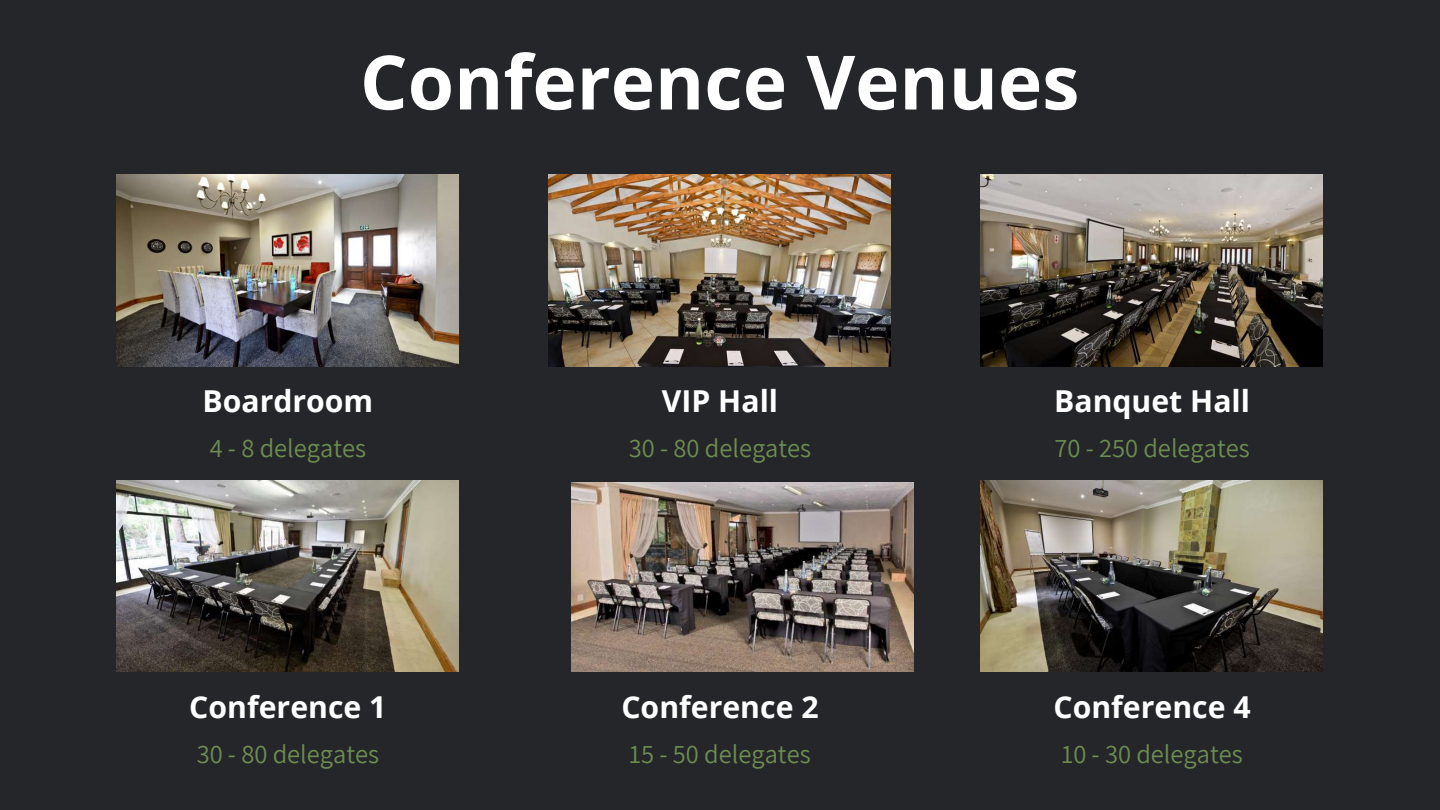
<style>
.page{position:relative;width:1440px;height:810px;background:#252629}
.page>*{position:absolute;margin:0;border:0;box-sizing:border-box;transform-origin:0 0}
.t1{font:700 75px "Open Sans";color:#fff}
.t2{font:700 30.2px "Open Sans";color:#fff}
.t3{font:26.4px "Assistant";color:#6c8d52}
</style>
<div class="page">
<img style="left:117px;top:174px;width:342px;height:192px">
<img style="left:549px;top:174px;width:342px;height:192px">
<img style="left:981px;top:174px;width:342px;height:192px">
<img style="left:117px;top:481px;width:342px;height:191px">
<img style="left:981px;top:481px;width:342px;height:191px">
<img style="left:572px;top:483px;width:342px;height:189px">
<h1 class="t1" style="left:360px;top:29px;width:721px">Conference Venues</h1>
<p class="t2" style="left:202px;top:380px;width:172px">Boardroom</p>
<p class="t3" style="left:210px;top:430px;width:158px">4 - 8 delegates</p>
<p class="t2" style="left:189px;top:686px;width:199px">Conference 1</p>
<p class="t3" style="left:197px;top:736px;width:184px">30 - 80 delegates</p>
<p class="t2" style="left:662px;top:380px;width:118px">VIP Hall</p>
<p class="t3" style="left:629px;top:430px;width:184px">30 - 80 delegates</p>
<p class="t2" style="left:621px;top:686px;width:199px">Conference 2</p>
<p class="t3" style="left:629px;top:736px;width:183px">15 - 50 delegates</p>
<p class="t2" style="left:1054px;top:380px;width:197px">Banquet Hall</p>
<p class="t3" style="left:1054px;top:430px;width:197px">70 - 250 delegates</p>
<p class="t2" style="left:1054px;top:686px;width:199px">Conference 4</p>
<p class="t3" style="left:1061px;top:736px;width:183px">10 - 30 delegates</p>
</div>
